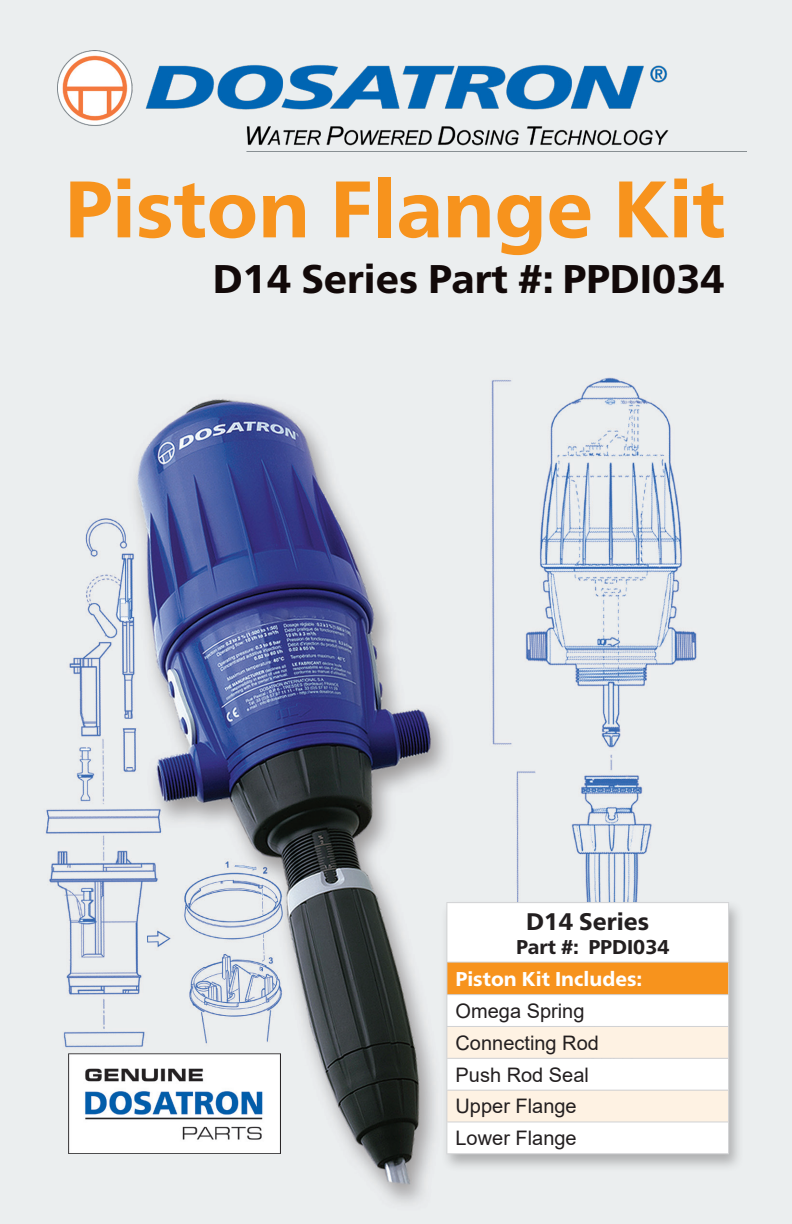
<style>
.page{position:relative;width:792px;height:1224px;background:#fff}
.page>*{position:absolute;margin:0;border:0;box-sizing:border-box;transform-origin:0 0}
.t1{font:800 80px "Frutiger Neue LT Pro";color:#f7931d}
.t2{font:800 40px "Frutiger Neue LT Pro";color:#120909}
.t3{font:800 24px "Frutiger Neue LT Pro";color:#231f20}
.t4{font:20px "Arial";color:#231f20}
.t5{font:800 20px "Frutiger Neue LT Pro";color:#fff}
.t6{font:800 20px "Frutiger Neue LT Pro";color:#231f20}
</style>
<div class="page">
<img style="left:0;top:0;width:792px;height:1224px">
<div style="left:440px;top:899px;width:305px;height:274px;background:#231f20;opacity:.3"></div>
<svg style="left:447px;top:903px;width:281px;height:250px"></svg>
<div style="left:447px;top:962px;width:282px;height:33px;background:#f7931d"></div>
<svg style="left:447px;top:1027px;width:281px;height:94px"></svg>
<hr style="left:446px;top:902px;width:283px;height:1px;background:#d1d2d4">
<hr style="left:446px;top:903px;width:1px;height:59px;background:#d1d2d4">
<hr style="left:728px;top:903px;width:1px;height:59px;background:#d1d2d4">
<hr style="left:446px;top:962px;width:283px;height:1px;background:#d1d2d4">
<hr style="left:446px;top:963px;width:1px;height:31px;background:#d1d2d4">
<hr style="left:728px;top:963px;width:1px;height:31px;background:#d1d2d4">
<hr style="left:446px;top:994px;width:283px;height:1px;background:#d1d2d4">
<hr style="left:446px;top:995px;width:1px;height:31px;background:#d1d2d4">
<hr style="left:728px;top:995px;width:1px;height:31px;background:#d1d2d4">
<hr style="left:446px;top:1026px;width:283px;height:1px;background:#d1d2d4">
<hr style="left:446px;top:1027px;width:1px;height:31px;background:#d1d2d4">
<hr style="left:728px;top:1027px;width:1px;height:31px;background:#d1d2d4">
<hr style="left:446px;top:1058px;width:283px;height:1px;background:#d1d2d4">
<hr style="left:446px;top:1059px;width:1px;height:31px;background:#d1d2d4">
<hr style="left:728px;top:1059px;width:1px;height:31px;background:#d1d2d4">
<hr style="left:446px;top:1090px;width:283px;height:1px;background:#d1d2d4">
<hr style="left:446px;top:1091px;width:1px;height:30px;background:#d1d2d4">
<hr style="left:728px;top:1091px;width:1px;height:30px;background:#d1d2d4">
<hr style="left:446px;top:1121px;width:283px;height:1px;background:#d1d2d4">
<hr style="left:446px;top:1122px;width:1px;height:31px;background:#d1d2d4">
<hr style="left:728px;top:1122px;width:1px;height:31px;background:#d1d2d4">
<hr style="left:446px;top:1153px;width:283px;height:1px;background:#d1d2d4">
<img style="left:68px;top:1054px;width:213px;height:100px">
<img style="left:58px;top:50px;width:688px;height:102px">
<p class="t1" style="left:65px;top:162px;width:662px">Piston Flange Kit</p>
<p class="t2" style="left:213px;top:255px;width:513px">D14 Series Part #: PPDI034</p>
<p class="t3" style="left:526px;top:907px;width:125px">D14 Series</p>
<p class="t6" style="left:516px;top:935px;width:155px">Part #: PPDI034</p>
<p class="t5" style="left:456px;top:967px;width:188px">Piston Kit Includes:</p>
<p class="t4" style="left:456px;top:997px;width:130px">Omega Spring</p>
<p class="t4" style="left:456px;top:1029px;width:145px">Connecting Rod</p>
<p class="t4" style="left:456px;top:1061px;width:135px">Push Rod Seal</p>
<p class="t4" style="left:456px;top:1093px;width:123px">Upper Flange</p>
<p class="t4" style="left:456px;top:1124px;width:123px">Lower Flange</p>
</div>
